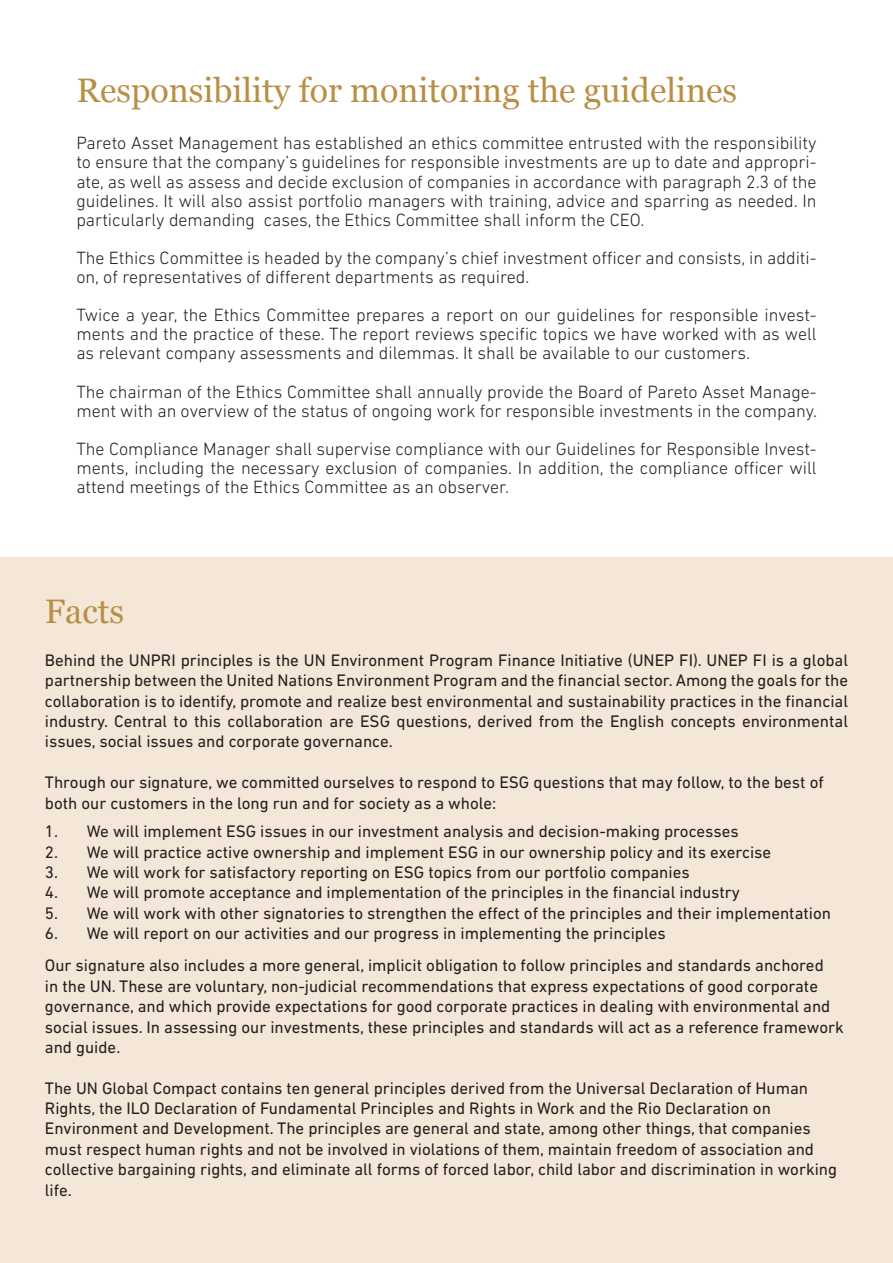
<style>
.page{position:relative;width:893px;height:1263px;background:#fff}
.page>*{position:absolute;margin:0;border:0;box-sizing:border-box;transform-origin:0 0}
.t1{font:33.9px "Georgia";color:#b88f44}
.t2{font:300 18px/19px "DIN Next LT Pro";color:#231f20;text-align:justify}
.t3{font:16.95px/20.4px "DIN Next LT Pro";color:#231f20;text-align:justify}
</style>
<div class="page">
<div style="left:0;top:558px;width:893px;height:705px;background:#f5e7d8"></div>
<p class="t1" style="left:76px;top:70px;width:662px">Responsibility for monitoring the guidelines</p>
<p class="t2" style="left:76px;top:133px;width:742px">Pareto Asset Management has established an ethics committee entrusted with the responsibility to ensure that the company’s guidelines for responsible investments are up to date and appropri&shy;ate, as well as assess and decide exclusion of companies in accordance with paragraph 2.3 of the guidelines. It will also assist portfolio managers with training, advice and sparring as needed. In particularly demanding cases, the Ethics Committee shall inform the CEO.</p>
<p class="t2" style="left:76px;top:248px;width:742px">The Ethics Committee is headed by the company’s chief investment officer and consists, in additi&shy;on, of representatives of different departments as required.</p>
<p class="t2" style="left:76px;top:305px;width:742px">Twice a year, the Ethics Committee prepares a report on our guidelines for responsible invest&shy;ments and the practice of these. The report reviews specific topics we have worked with as well as relevant company assessments and dilemmas. It shall be available to our customers.</p>
<p class="t2" style="left:76px;top:382px;width:742px">The chairman of the Ethics Committee shall annually provide the Board of Pareto Asset Manage&shy;ment with an overview of the status of ongoing work for responsible investments in the company.</p>
<p class="t2" style="left:76px;top:439px;width:742px">The Compliance Manager shall supervise compliance with our Guidelines for Responsible Invest&shy;ments, including the necessary exclusion of companies. In addition, the compliance officer will attend meetings of the Ethics Committee as an observer.</p>
<p class="t1" style="left:45px;top:590px;width:81px">Facts</p>
<p class="t3" style="left:45px;top:650px;width:805px">Behind the UNPRI principles is the UN Environment Program Finance Initiative (UNEP FI). UNEP FI is a global partnership between the United Nations Environment Program and the financial sector. Among the goals for the collaboration is to identify, promote and realize best environmental and sustainability practices in the financial industry. Central to this collaboration are ESG questions, derived from the English concepts environmental issues, social issues and corporate governance.</p>
<p class="t3" style="left:45px;top:772px;width:780px">Through our signature, we committed ourselves to respond to ESG questions that may follow, to the best of</p>
<p class="t3" style="left:45px;top:792px;width:453px">both our customers in the long run and for society as a whole:</p>
<p class="t3" style="left:45px;top:821px;width:695px">1. We will implement ESG issues in our investment analysis and decision-making processes</p>
<p class="t3" style="left:45px;top:841px;width:728px">2. We will practice active ownership and implement ESG in our ownership policy and its exercise</p>
<p class="t3" style="left:45px;top:862px;width:646px">3. We will work for satisfactory reporting on ESG topics from our portfolio companies</p>
<p class="t3" style="left:45px;top:882px;width:696px">4. We will promote acceptance and implementation of the principles in the financial industry</p>
<p class="t3" style="left:45px;top:903px;width:788px">5. We will work with other signatories to strengthen the effect of the principles and their implementation</p>
<p class="t3" style="left:45px;top:923px;width:622px">6. We will report on our activities and our progress in implementing the principles</p>
<p class="t3" style="left:45px;top:955px;width:780px">Our signature also includes a more general, implicit obligation to follow principles and standards anchored</p>
<p class="t3" style="left:45px;top:976px;width:775px">in the UN. These are voluntary, non-judicial recommendations that express expectations of good corporate</p>
<p class="t3" style="left:45px;top:996px;width:787px">governance, and which provide expectations for good corporate practices in dealing with environmental and</p>
<p class="t3" style="left:45px;top:1016px;width:800px">social issues. In assessing our investments, these principles and standards will act as a reference framework</p>
<p class="t3" style="left:45px;top:1037px;width:77px">and guide.</p>
<p class="t3" style="left:45px;top:1077px;width:765px">The UN Global Compact contains ten general principles derived from the Universal Declaration of Human</p>
<p class="t3" style="left:45px;top:1098px;width:727px">Rights, the ILO Declaration of Fundamental Principles and Rights in Work and the Rio Declaration on</p>
<p class="t3" style="left:45px;top:1118px;width:767px">Environment and Development. The principles are general and state, among other things, that companies</p>
<p class="t3" style="left:45px;top:1138px;width:771px">must respect human rights and not be involved in violations of them, maintain freedom of association and</p>
<p class="t3" style="left:45px;top:1159px;width:794px">collective bargaining rights, and eliminate all forms of forced labor, child labor and discrimination in working</p>
<p class="t3" style="left:45px;top:1179px;width:28px">life.</p>
</div>
